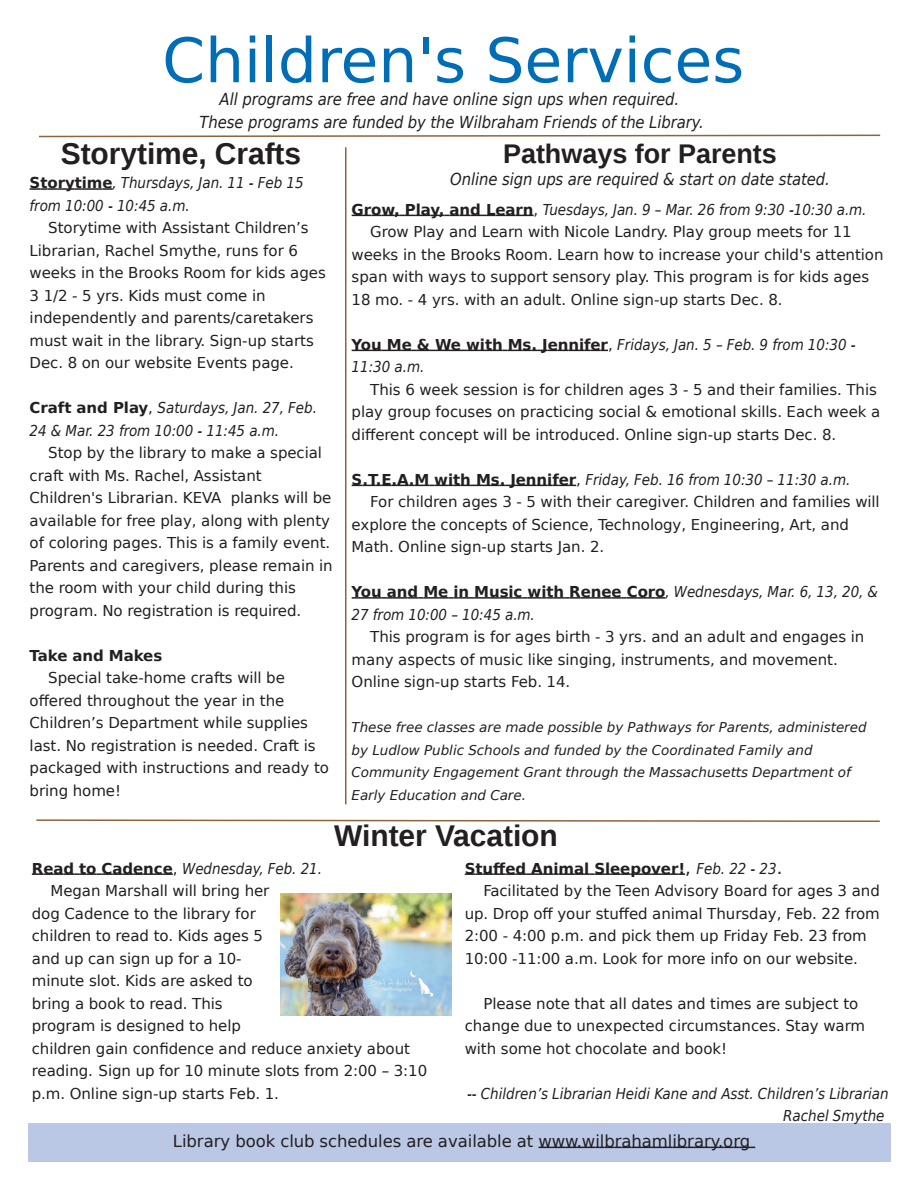
<style>
.page{position:relative;width:918px;height:1188px;background:#fff}
.page>*{position:absolute;margin:0;border:0;box-sizing:border-box;transform-origin:0 0}
.t1{font:61.5px "DejaVu Sans";color:#006db7}
.t2{font:700 30px "Liberation Sans";color:#231f20}
.t3{font:700 27px "Liberation Sans";color:#231f20}
.t4{font:italic 16.5px/22.5px "DejaVu Sans Condensed";letter-spacing:-.005em;color:#231f20;text-align:center}
.t5{font:16.5px "DejaVu Sans";letter-spacing:-.005em;color:#231f20}
.t6{font:15px/22.5px "DejaVu Sans";letter-spacing:-.005em;color:#231f20}
.t7{font:italic 15px/22.5px "DejaVu Sans Condensed";color:#231f20}
.t8{font:700 15px "DejaVu Sans";letter-spacing:-.005em;color:#231f20}
.t9{font:italic 13.5px/22.5px "DejaVu Sans";color:#231f20}
.s1{font-family:"DejaVu Sans";font-weight:700;font-style:normal}
.s2{font-family:"DejaVu Sans";font-style:normal}
.s3{font-family:"DejaVu Sans Condensed";font-weight:400;font-style:italic}
.s4{font-weight:400;font-size:18px}
</style>
<div class="page">
<div style="left:28px;top:1123px;width:863px;height:39px;background:#bac8e6"></div>
<svg style="left:39px;top:134px;width:842px;height:4px"></svg>
<svg style="left:36px;top:819px;width:844px;height:3px"></svg>
<svg style="left:538px;top:1147px;width:217px;height:1px"></svg>
<svg style="left:30px;top:188px;width:83px;height:2px"></svg>
<svg style="left:352px;top:215px;width:182px;height:1px"></svg>
<svg style="left:352px;top:350px;width:256px;height:1px"></svg>
<svg style="left:352px;top:485px;width:224px;height:1px"></svg>
<svg style="left:352px;top:597px;width:313px;height:2px"></svg>
<svg style="left:32px;top:873px;width:141px;height:2px"></svg>
<svg style="left:465px;top:873px;width:220px;height:2px"></svg>
<img style="left:280px;top:893px;width:171px;height:122px">
<hr style="left:345px;top:147px;width:1px;height:657px;background:#906339">
<h1 class="t1" style="left:162px;top:25px;width:584px">Children's Services</h1>
<p class="t4" style="left:199px;top:88px;width:506px">All programs are free and have online sign ups when required.<br>These programs are funded by the Wilbraham Friends of the Library.</p>
<h2 class="t2" style="left:61px;top:136px;width:242px">Storytime, Crafts</h2>
<h3 class="t3" style="left:503px;top:138px;width:275px">Pathways for Parents</h3>
<p class="t7" style="left:30px;top:172px;width:276px"><span class="s1">Storytime</span>, Thursdays, Jan. 11 - Feb 15</p>
<p class="t4" style="left:450px;top:168px;width:381px">Online sign ups are required &amp; start on date stated.</p>
<p class="t7" style="left:30px;top:194px;width:162px">from 10:00 - 10:45 a.m.</p>
<p class="t6" style="left:30px;top:217px;width:298px;text-indent:19px">Storytime with Assistant Children’s Librarian, Rachel Smythe, runs for 6 weeks in the Brooks Room for kids ages 3 1/2 - 5 yrs. Kids must come in independently and parents/caretakers must wait in the library. Sign-up starts Dec. 8 on our website Events page.</p>
<p class="t7" style="left:30px;top:397px;width:289px"><span class="s1">Craft and Play</span><span class="s2">,</span> Saturdays, Jan. 27, Feb.<br>24 &amp; Mar. 23 from 10:00 - 11:45 a.m.</p>
<p class="t6" style="left:30px;top:442px;width:305px;text-indent:19px">Stop by the library to make a special craft with Ms. Rachel, Assistant Children's Librarian. KEVA planks will be available for free play, along with plenty of coloring pages. This is a family event.<br>Parents and caregivers, please remain in the room with your child during this program. No registration is required.</p>
<p class="t8" style="left:30px;top:647px;width:134px">Take and Makes</p>
<p class="t6" style="left:30px;top:667px;width:301px;text-indent:19px">Special take-home crafts will be offered throughout the year in the Children’s Department while supplies last. No registration is needed. Craft is packaged with instructions and ready to bring home!</p>
<p class="t7" style="left:352px;top:198px;width:516px"><span class="s1">Grow, Play, and Learn</span><span class="s2">,</span> Tuesdays, Jan. 9 – Mar. 26 from 9:30 -10:30 a.m.</p>
<p class="t6" style="left:352px;top:221px;width:533px;text-indent:19px">Grow Play and Learn with Nicole Landry. Play group meets for 11 weeks in the Brooks Room. Learn how to increase your child's attention span with ways to support sensory play. This program is for kids ages 18 mo. - 4 yrs. with an adult. Online sign-up starts Dec. 8.</p>
<p class="t7" style="left:352px;top:333px;width:506px"><span class="s1">You Me &amp; We with Ms. Jennifer</span><span class="s2">,</span> Fridays, Jan. 5 – Feb. 9 from 10:30 -<br>11:30 a.m.</p>
<p class="t6" style="left:352px;top:378px;width:530px;text-indent:19px">This 6 week session is for children ages 3 - 5 and their families. This play group focuses on practicing social &amp; emotional skills. Each week a different concept will be introduced. Online sign-up starts Dec. 8.</p>
<p class="t7" style="left:352px;top:468px;width:500px"><span class="s1">S.T.E.A.M with Ms. Jennifer</span><span class="s2">,</span> Friday, Feb. 16 from 10:30 – 11:30 a.m.</p>
<p class="t6" style="left:352px;top:491px;width:530px;text-indent:19px">For children ages 3 - 5 with their caregiver. Children and families will explore the concepts of Science, Technology, Engineering, Art, and<br>Math. Online sign-up starts Jan. 2.</p>
<p class="t8" style="left:352px;top:583px;width:528px">You and Me in Music with Renee Coro<span class="s3">, Wednesdays, Mar. 6, 13, 20, &amp;</span></p>
<p class="t7" style="left:352px;top:603px;width:185px">27 from 10:00 – 10:45 a.m.</p>
<p class="t6" style="left:352px;top:626px;width:514px;text-indent:19px">This program is for ages birth - 3 yrs. and an adult and engages in many aspects of music like singing, instruments, and movement.<br>Online sign-up starts Feb. 14.</p>
<p class="t9" style="left:352px;top:716px;width:516px">These free classes are made possible by Pathways for Parents, administered by Ludlow Public Schools and funded by the Coordinated Family and Community Engagement Grant through the Massachusetts Department of Early Education and Care.</p>
<h2 class="t2" style="left:334px;top:819px;width:225px">Winter Vacation</h2>
<p class="t7" style="left:32px;top:857px;width:292px"><span class="s1">Read to Cadence</span><span class="s2">,</span> Wednesday, Feb. 21.</p>
<p class="t6" style="left:32px;top:880px;width:397px;text-indent:19px">Megan Marshall will bring her<br>dog Cadence to the library for<br>children to read to. Kids ages 5<br>and up can sign up for a 10-<br>minute slot. Kids are asked to<br>bring a book to read. This<br>program is designed to help<br>children gain confidence and reduce anxiety about reading. Sign up for 10 minute slots from 2:00 – 3:10 p.m. Online sign-up starts Feb. 1.</p>
<p class="t8" style="left:465px;top:860px;width:319px">Stuffed Animal Sleepover!<span class="s4">,</span> <span class="s3">Feb. 22 - 23</span><span class="s4">.</span></p>
<p class="t6" style="left:483px;top:880px;width:398px">Facilitated by the Teen Advisory Board for ages 3 and</p>
<p class="t6" style="left:465px;top:902px;width:417px">up. Drop off your stuffed animal Thursday, Feb. 22 from</p>
<p class="t6" style="left:465px;top:925px;width:404px">2:00 - 4:00 p.m. and pick them up Friday Feb. 23 from</p>
<p class="t6" style="left:465px;top:947px;width:395px">10:00 -11:00 a.m. Look for more info on our website.</p>
<p class="t6" style="left:465px;top:992px;width:402px;text-indent:19px">Please note that all dates and times are subject to change due to unexpected circumstances. Stay warm with some hot chocolate and book!</p>
<p class="t7" style="left:467px;top:1082px;width:423px;text-align:right">-- Children’s Librarian Heidi Kane and Asst. Children’s Librarian<br>Rachel Smythe</p>
<p class="t5" style="left:173px;top:1131px;width:579px">Library book club schedules are available at www.wilbrahamlibrary.org</p>
</div>
